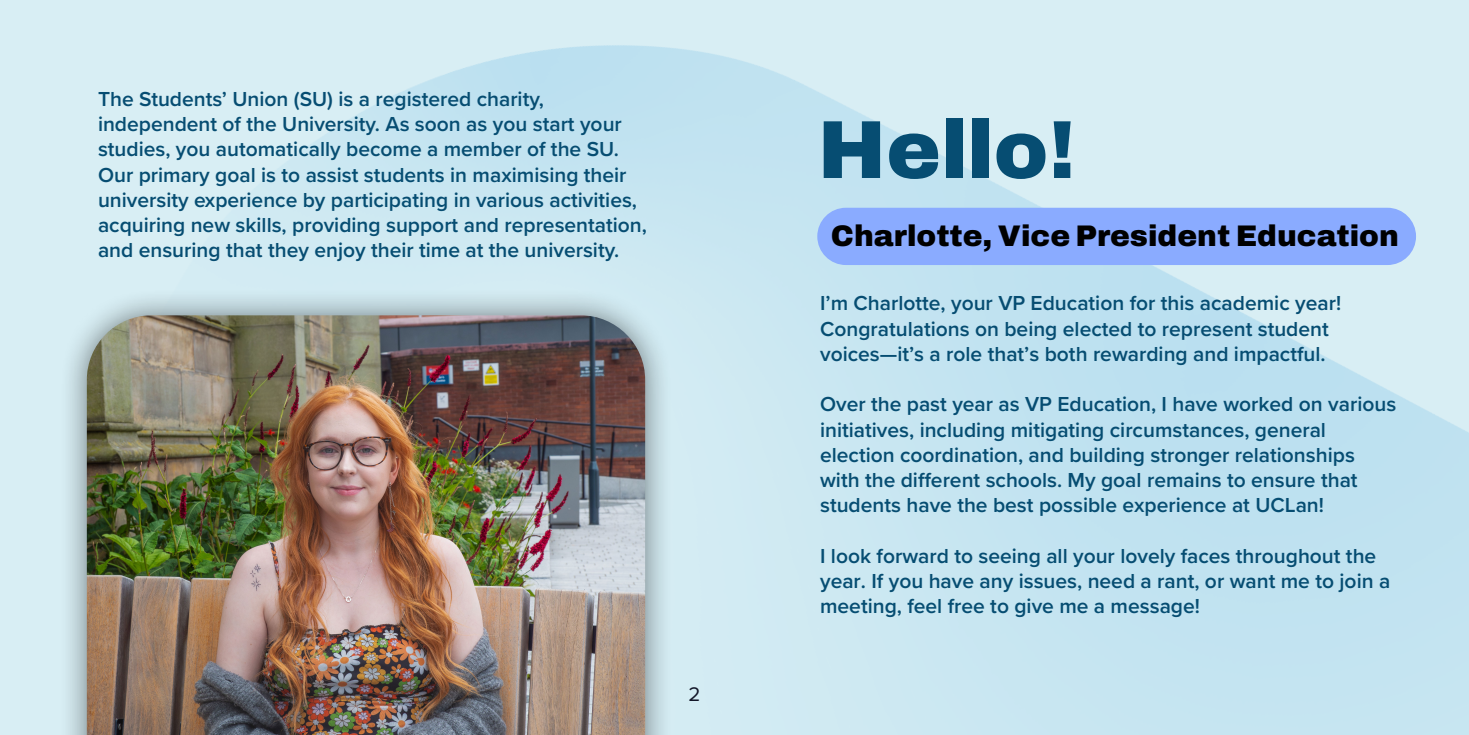
<style>
.page{position:relative;width:1469px;height:735px;background:#fff}
.page>*{position:absolute;margin:0;border:0;box-sizing:border-box;transform-origin:0 0}
.t1{font:600 82.25px "Archivo";color:#064d72}
.t2{font:600 29.75px "Archivo";color:#000}
.t3{font:600 21px/25.2px "Proxima Nova";color:#064d72}
.t4{font:20.47px "Proxima Nova";color:#131628}
</style>
<div class="page">
<img style="left:0;top:0;width:1468px;height:734px">
<div style="left:817px;top:208px;width:598px;height:57px;background:#8aabff;border-radius:29px"></div>
<p class="t3" style="left:98px;top:86px;width:550px">The Students’ Union (SU) is a registered charity, independent of the University. As soon as you start your studies, you automatically become a member of the SU.<br>Our primary goal is to assist students in maximising their university experience by participating in various activities, acquiring new skills, providing support and representation, and ensuring that they enjoy their time at the university.</p>
<p class="t4" style="left:688px;top:678px;width:13px">2</p>
<h1 class="t1" style="left:817px;top:88px;width:260px">Hello!</h1>
<h2 class="t2" style="left:831px;top:213px;width:569px">Charlotte, Vice President Education</h2>
<p class="t3" style="left:820px;top:290px;width:522px">I’m Charlotte, your VP Education for this academic year!<br>Congratulations on being elected to represent student voices—it’s a role that’s both rewarding and impactful.</p>
<p class="t3" style="left:820px;top:391px;width:577px">Over the past year as VP Education, I have worked on various initiatives, including mitigating circumstances, general election coordination, and building stronger relationships with the different schools. My goal remains to ensure that students have the best possible experience at UCLan!</p>
<p class="t3" style="left:820px;top:542px;width:571px">I look forward to seeing all your lovely faces throughout the year. If you have any issues, need a rant, or want me to join a meeting, feel free to give me a message!</p>
</div>
